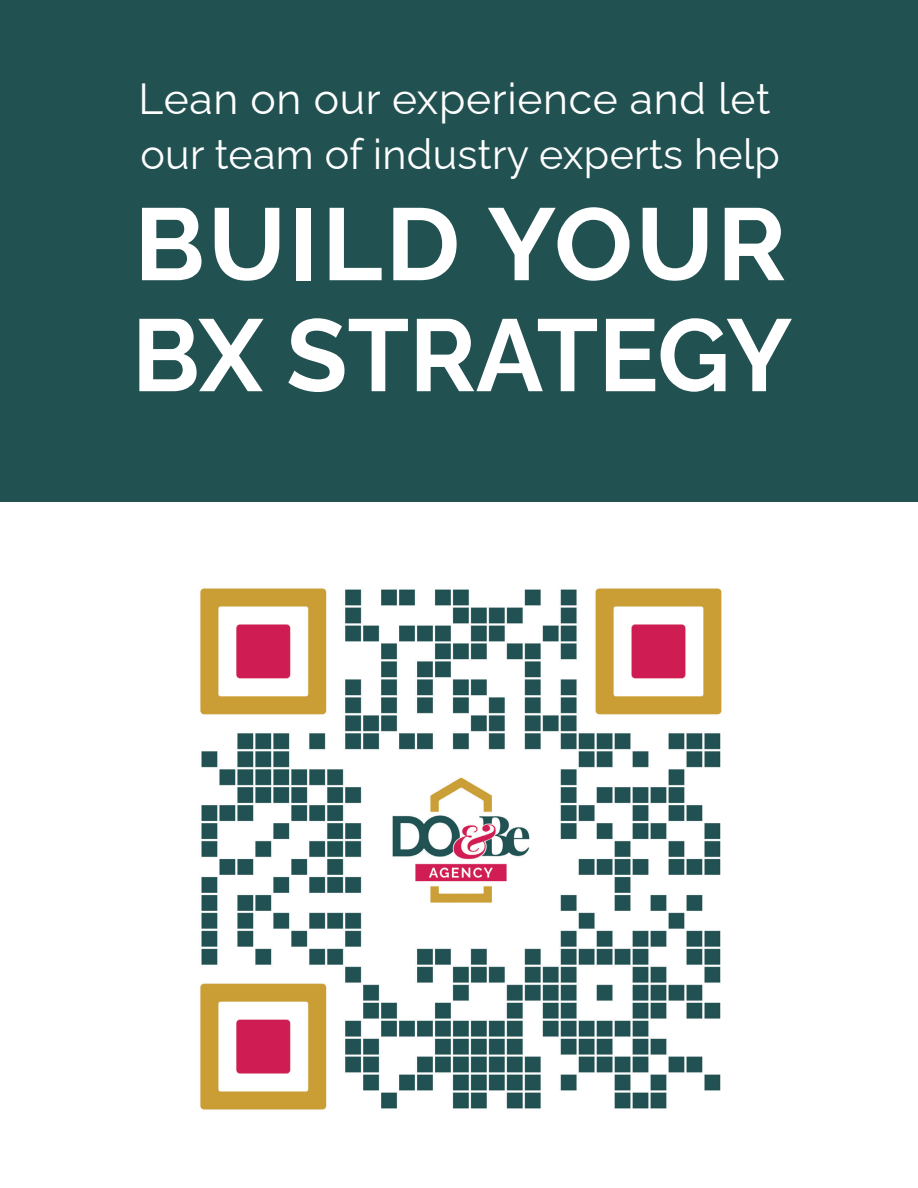
<style>
.page{position:relative;width:918px;height:1188px;background:#fff}
.page>*{position:absolute;margin:0;border:0;box-sizing:border-box;transform-origin:0 0}
.t1{font:100 102px/111px "Raleway";color:#fff}
.t2{font:100 43.5px "Raleway";letter-spacing:.015em;color:#fff}
.t3{font:100 42px "Raleway";letter-spacing:.01em;color:#fff}
</style>
<div class="page">
<img style="left:200px;top:588px;width:522px;height:522px">
<div style="left:0;top:0;width:918px;height:502px;background:#225152"></div>
<p class="t2" style="left:139px;top:64px;width:633px">Lean on our experience and let</p>
<p class="t3" style="left:140px;top:121px;width:641px">our team of industry experts help</p>
<h1 class="t1" style="left:132px;top:177px;width:662px">BUILD YOUR<br>BX STRATEGY</h1>
</div>
